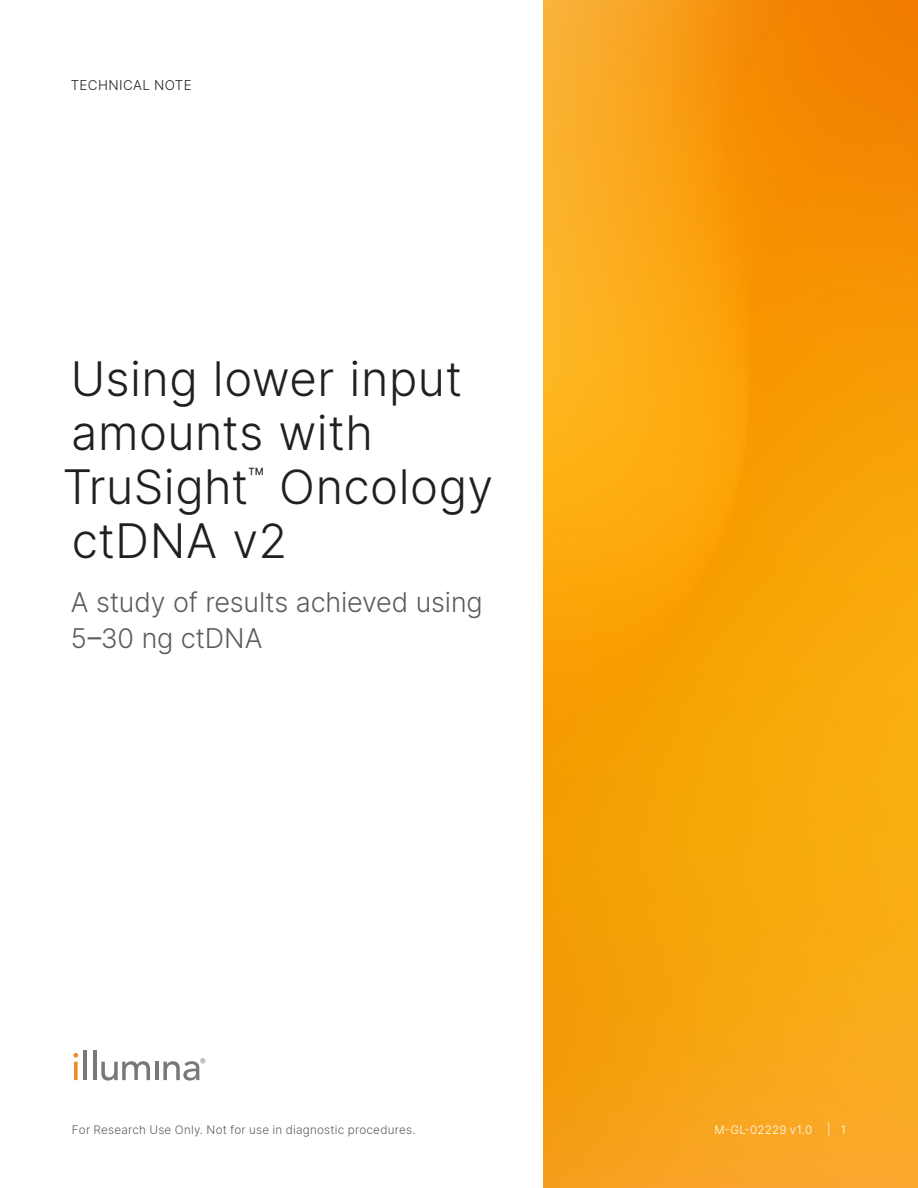
<style>
.page{position:relative;width:918px;height:1188px;background:#fff}
.page>*{position:absolute;margin:0;border:0;box-sizing:border-box;transform-origin:0 0}
.Title{font:300 47.25px/54px "Inter";letter-spacing:.01em;color:#231f20}
.Subtitle{font:300 27px/36px "Inter";letter-spacing:-.005em;color:#5c5c5c}
.zz_Document_Type___Segment{font:300 13.5px "Inter";letter-spacing:.03em;color:#231f20}
.zz_For_Research_Only{font:300 11.7px "Inter";letter-spacing:.02em;color:#5c5c5c}
.zz_Pub_Number{font:300 11.7px "Inter";letter-spacing:.015em;color:#fff}
.s1{font-weight:400}
</style>
<div class="page">
<img style="left:543px;top:0;width:375px;height:1188px">
<svg style="left:74px;top:1062px;width:4px;height:18px"></svg>
<hr style="left:83px;top:1051px;width:4px;height:29px;background:#77787c">
<hr style="left:93px;top:1051px;width:3px;height:29px;background:#77787c">
<svg style="left:101px;top:1061px;width:49px;height:20px"></svg>
<hr style="left:155px;top:1062px;width:3px;height:18px;background:#77787c">
<svg style="left:73px;top:1053px;width:5px;height:5px"></svg>
<svg style="left:163px;top:1058px;width:42px;height:23px"></svg>
<p class="zz_Document_Type___Segment" style="left:71px;top:76px;width:122px">TECHNICAL NOTE</p>
<p class="Title" style="left:63px;top:351px;width:432px">Using lower input amounts with<br>TruSight<sup>™</sup> Oncology ctDNA v2</p>
<p class="Subtitle" style="left:71px;top:584px;width:413px">A study of results achieved using<br>5<span class="s1">–</span>30 ng ctDNA</p>
<p class="zz_For_Research_Only" style="left:72px;top:1121px;width:345px">For Research Use Only. Not for use in diagnostic procedures.</p>
<p class="zz_Pub_Number" style="left:714px;top:1121px;width:99px">M-GL-02229 v1.0</p>
<p class="zz_Pub_Number" style="left:827px;top:1121px;width:20px">| 1</p>
</div>
